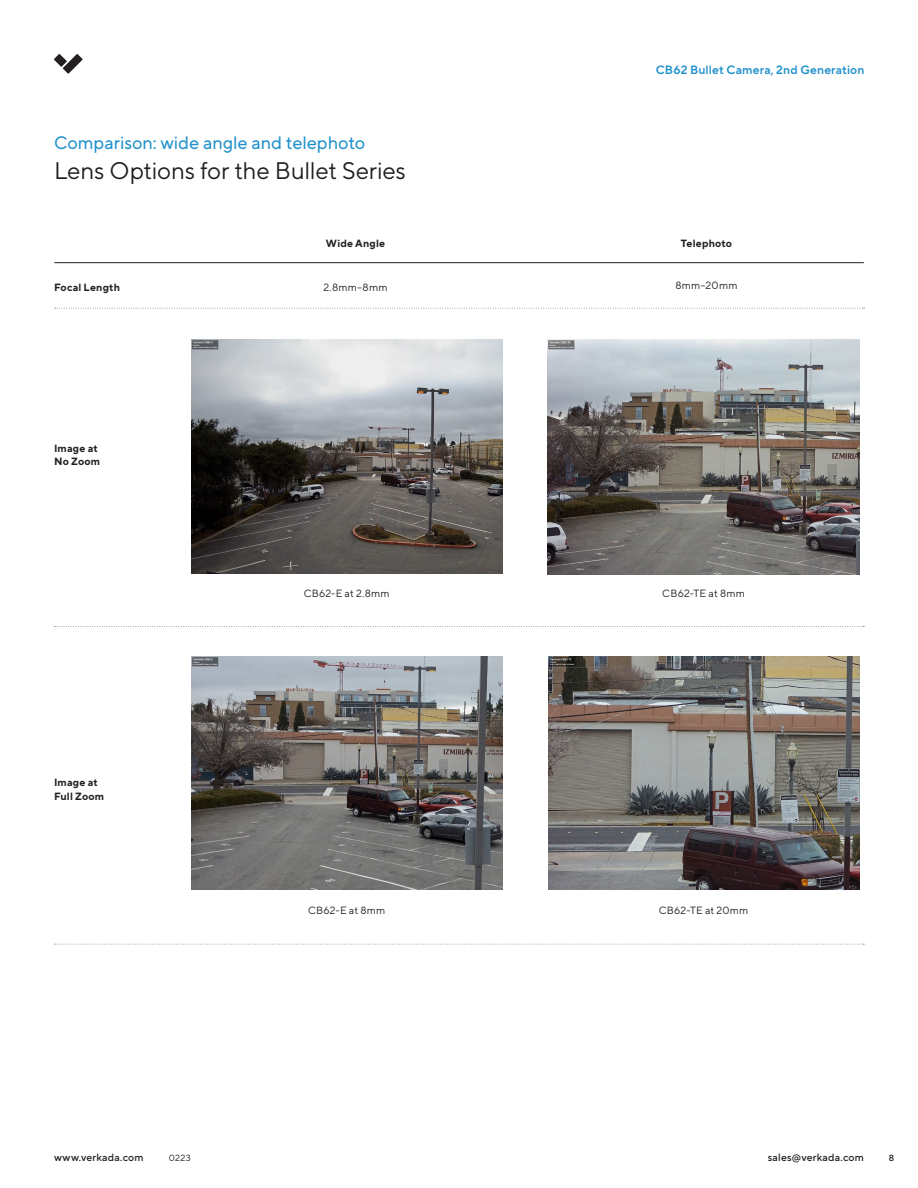
<style>
.page{position:relative;width:918px;height:1188px;background:#fff}
.page>*{position:absolute;margin:0;border:0;box-sizing:border-box;transform-origin:0 0}
.t1{font:24px "TT Norms Pro";letter-spacing:-.005em;color:#231f20}
.t2{font:18px "TT Norms Pro";color:#2292cc}
.t3{font:600 12px "TT Norms Pro";letter-spacing:.01em;color:#2292cc}
.t4{font:10.5px "TT Norms Pro";letter-spacing:.02em;color:#231f20}
.t5{font:700 10.5px/13.5px "TT Norms Pro";letter-spacing:.02em;color:#231f20}
.t6{font:500 10.5px "TT Norms Pro";letter-spacing:.02em;color:#231f20}
.t7{font:9px "TT Norms Pro";color:#231f20}
.t8{font:500 9px "TT Norms Pro";color:#231f20}
</style>
<div class="page">
<svg style="left:54px;top:54px;width:29px;height:20px"></svg>
<hr style="left:54px;top:262px;width:810px;height:1px;background:#231f20">
<svg style="left:55px;top:308px;width:810px;height:1px"></svg>
<svg style="left:54px;top:626px;width:810px;height:1px"></svg>
<svg style="left:54px;top:944px;width:810px;height:1px"></svg>
<img style="left:191px;top:656px;width:311px;height:234px">
<img style="left:191px;top:339px;width:311px;height:234px">
<img style="left:548px;top:339px;width:312px;height:235px">
<img style="left:548px;top:656px;width:311px;height:234px">
<p class="t2" style="left:54px;top:130px;width:313px">Comparison: wide angle and telephoto</p>
<p class="t1" style="left:54px;top:153px;width:353px">Lens Options for the Bullet Series</p>
<p class="t3" style="left:656px;top:61px;width:210px">CB62 Bullet Camera, 2nd Generation</p>
<p class="t5" style="left:54px;top:280px;width:67px">Focal Length</p>
<p class="t5" style="left:54px;top:441px;width:48px">Image at<br>No Zoom</p>
<p class="t5" style="left:54px;top:775px;width:45px">Image at</p>
<p class="t5" style="left:54px;top:789px;width:52px">Full Zoom</p>
<p class="t5" style="left:326px;top:236px;width:61px">Wide Angle</p>
<p class="t5" style="left:681px;top:236px;width:53px">Telephoto</p>
<p class="t4" style="left:323px;top:280px;width:66px">2.8mm–8mm</p>
<p class="t4" style="left:675px;top:278px;width:64px">8mm–20mm</p>
<p class="t4" style="left:304px;top:586px;width:87px">CB62-E at 2.8mm</p>
<p class="t4" style="left:662px;top:586px;width:84px">CB62-TE at 8mm</p>
<p class="t4" style="left:308px;top:902px;width:79px">CB62-E at 8mm</p>
<p class="t4" style="left:659px;top:902px;width:91px">CB62-TE at 20mm</p>
<p class="t6" style="left:54px;top:1150px;width:91px">www.verkada.com</p>
<p class="t7" style="left:169px;top:1151px;width:23px">0223</p>
<p class="t6" style="left:768px;top:1150px;width:98px">sales@verkada.com</p>
<p class="t8" style="left:889px;top:1151px;width:7px">8</p>
</div>
